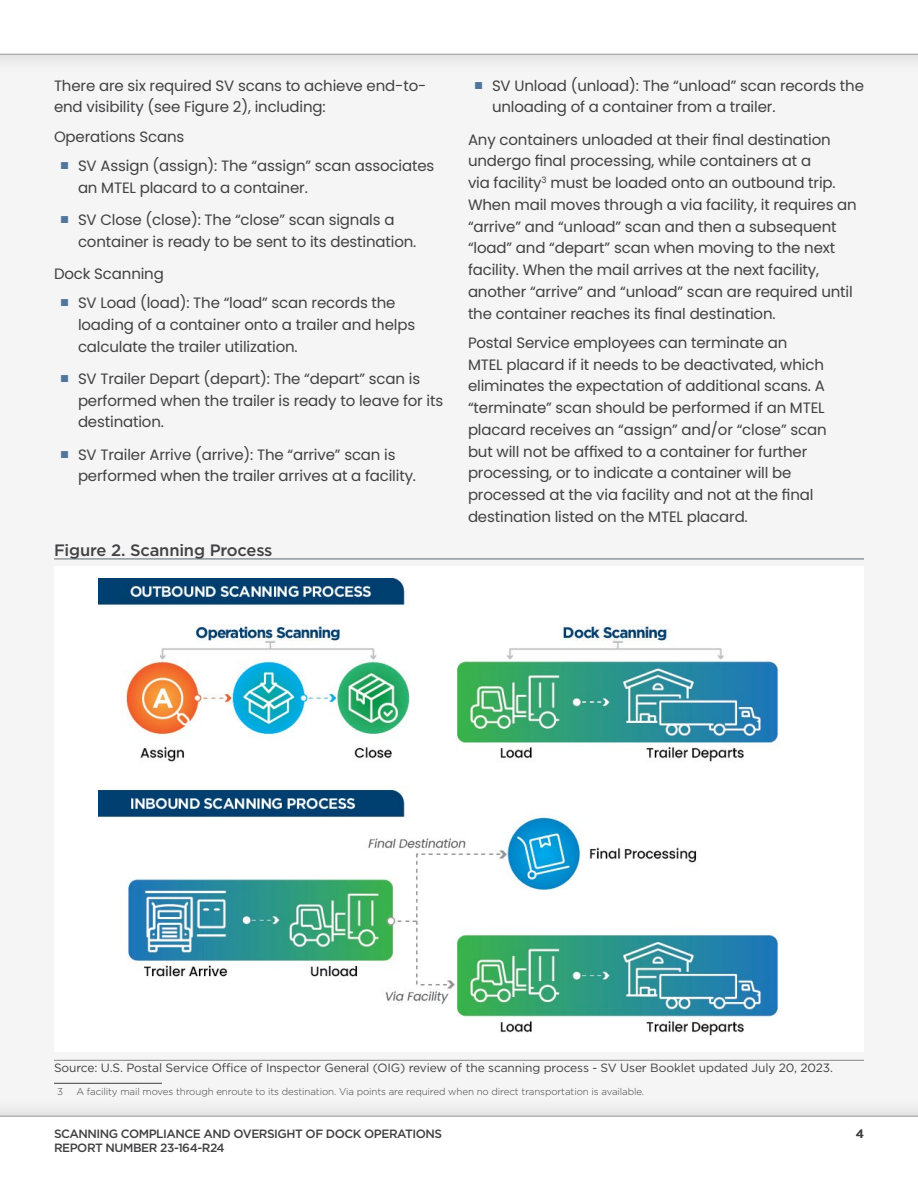
<style>
.page{position:relative;width:918px;height:1188px;background:#fff}
.page>*{position:absolute;margin:0;border:0;box-sizing:border-box;transform-origin:0 0}
.t1{font:500 16.5px "Gotham";letter-spacing:-.01em;color:#414042}
.t2{font:15px/21.8px "Poppins";letter-spacing:-.01em;color:#414042}
.t3{font:12px "Gotham";letter-spacing:-.01em;color:#414042}
.t4{font:500 12px "Gotham";letter-spacing:-.04em;color:#414042}
.t5{font:300 9.75px "Gotham";letter-spacing:-.01em;color:#414042}
.s1{font-family:"Arial";color:#51769d}
</style>
<div class="page">
<div style="left:0;top:0;width:918px;height:75px;background:#eee"></div>
<div style="left:0;top:0;width:918px;height:54px;background:#fff"></div>
<div style="left:0;top:1095px;width:918px;height:93px;background:#efefef"></div>
<div style="left:0;top:1116px;width:918px;height:72px;background:#fff"></div>
<hr style="left:54px;top:1083px;width:108px;height:1px;background:#3e3e3e">
<hr style="left:54px;top:559px;width:810px;height:1px;background:#5d696f">
<hr style="left:54px;top:1060px;width:810px;height:1px;background:#8a8687">
<img style="left:99px;top:578px;width:680px;height:458px">
<p class="t2" style="left:54px;top:75px;width:374px">There are six required SV scans to achieve end-to&shy;end visibility (see Figure 2), including:</p>
<p class="t2" style="left:54px;top:126px;width:132px">Operations Scans</p>
<p class="t2" style="left:78px;top:155px;width:358px;text-indent:-18px"><span class="s1">■</span> SV Assign (assign): The “assign” scan associates an MTEL placard to a container.</p>
<p class="t2" style="left:78px;top:209px;width:340px;text-indent:-18px"><span class="s1">■</span> SV Close (close): The “close” scan signals a container is ready to be sent to its destination.</p>
<p class="t2" style="left:54px;top:263px;width:111px">Dock Scanning</p>
<p class="t2" style="left:78px;top:292px;width:339px;text-indent:-18px"><span class="s1">■</span> SV Load (load): The “load” scan records the loading of a container onto a trailer and helps calculate the trailer utilization.</p>
<p class="t2" style="left:78px;top:368px;width:367px;text-indent:-18px"><span class="s1">■</span> SV Trailer Depart (depart): The “depart” scan is performed when the trailer is ready to leave for its destination.</p>
<p class="t2" style="left:78px;top:444px;width:340px;text-indent:-18px"><span class="s1">■</span> SV Trailer Arrive (arrive): The “arrive” scan is performed when the trailer arrives at a facility.</p>
<p class="t1" style="left:54px;top:541px;width:220px">Figure 2. Scanning Process</p>
<p class="t2" style="left:492px;top:75px;width:374px;text-indent:-18px"><span class="s1">■</span> SV Unload (unload): The “unload” scan records the unloading of a container from a trailer.</p>
<p class="t2" style="left:468px;top:129px;width:390px">Any containers unloaded at their final destination undergo final processing, while containers at a<br>via facility<sup>3</sup> must be loaded onto an outbound trip.<br>When mail moves through a via facility, it requires an “arrive” and “unload” scan and then a subsequent “load” and “depart” scan when moving to the next facility. When the mail arrives at the next facility, another “arrive” and “unload” scan are required until the container reaches its final destination.</p>
<p class="t2" style="left:468px;top:332px;width:360px">Postal Service employees can terminate an<br>MTEL placard if it needs to be deactivated, which eliminates the expectation of additional scans. A “terminate” scan should be performed if an MTEL placard receives an “assign” and/or “close” scan but will not be affixed to a container for further processing, or to indicate a container will be processed at the via facility and not at the final destination listed on the MTEL placard.</p>
<p class="t3" style="left:54px;top:1062px;width:779px">Source: U.S. Postal Service Office of Inspector General (OIG) review of the scanning process - SV User Booklet updated July 20, 2023.</p>
<p class="t5" style="left:57px;top:1086px;width:7px">3</p>
<p class="t5" style="left:76px;top:1086px;width:569px">A facility mail moves through enroute to its destination. Via points are required when no direct transportation is available.</p>
<p class="t4" style="left:54px;top:1127px;width:390px">SCANNING COMPLIANCE AND OVERSIGHT OF DOCK OPERATIONS</p>
<p class="t4" style="left:856px;top:1127px;width:10px">4</p>
<p class="t4" style="left:54px;top:1141px;width:172px">REPORT NUMBER 23-164-R24</p>
</div>
